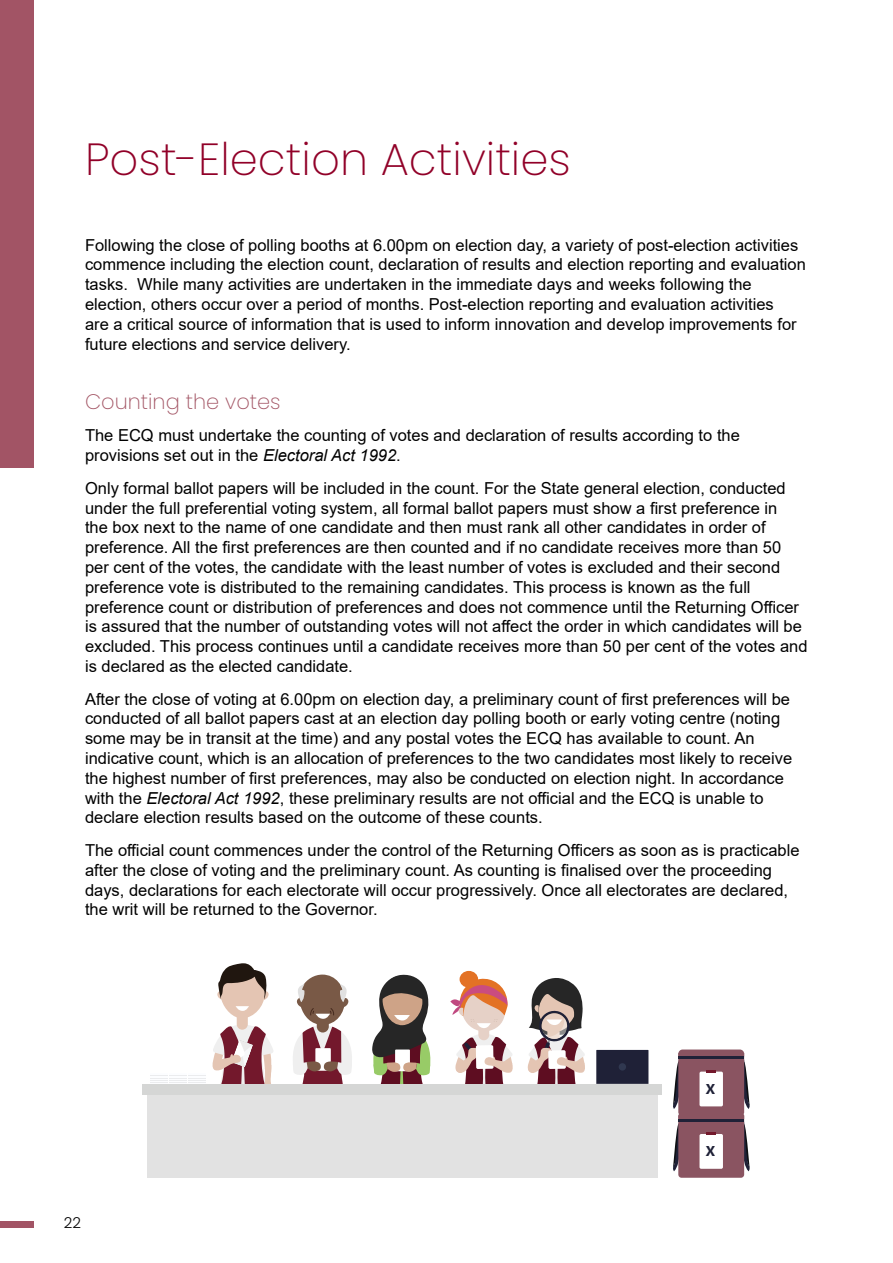
<style>
.page{position:relative;width:893px;height:1263px;background:#fff}
.page>*{position:absolute;margin:0;border:0;box-sizing:border-box;transform-origin:0 0}
.t1{font:200 45px "Poppins";color:#910028}
.t2{font:200 21px "Poppins";color:#a35565}
.t3{font:16.5px/19.8px "Arial";color:#000}
.t4{font:300 15px "Poppins";color:#000}
.t5{font:700 14.25px "Segoe UI";color:#1f2137}
.s1{font-style:italic}
</style>
<div class="page">
<div style="left:0;top:1221px;width:34px;height:7px;background:#a25465"></div>
<div style="left:0;top:0;width:34px;height:468px;background:#a25465"></div>
<svg style="left:527px;top:978px;width:58px;height:106px"></svg>
<svg style="left:450px;top:970px;width:63px;height:114px"></svg>
<svg style="left:293px;top:974px;width:59px;height:110px"></svg>
<svg style="left:673px;top:1049px;width:77px;height:129px"></svg>
<div style="left:147px;top:1085px;width:511px;height:93px;background:#e2e2e2"></div>
<svg style="left:212px;top:963px;width:62px;height:132px"></svg>
<div style="left:596px;top:1050px;width:52px;height:34px;background:#1f2137"></div>
<div style="left:619px;top:1063px;width:7px;height:7px;background:#303850;border-radius:50%"></div>
<div style="left:142px;top:1084px;width:519px;height:10px;background:#d5d6d5"></div>
<svg style="left:372px;top:974px;width:59px;height:110px"></svg>
<div style="left:151px;top:1074px;width:17px;height:10px;background:#ebecee"></div>
<div style="left:169px;top:1074px;width:17px;height:10px;background:#ebecee"></div>
<div style="left:188px;top:1074px;width:17px;height:10px;background:#ebecee"></div>
<svg style="left:151px;top:1076px;width:54px;height:7px"></svg>
<h1 class="t1" style="left:85px;top:133px;width:487px">Post-Election Activities</h1>
<p class="t3" style="left:85px;top:235px;width:722px">Following the close of polling booths at 6.00pm on election day, a variety of post-election activities commence including the election count, declaration of results and election reporting and evaluation tasks. While many activities are undertaken in the immediate days and weeks following the election, others occur over a period of months. Post-election reporting and evaluation activities<br>are a critical source of information that is used to inform innovation and develop improvements for future elections and service delivery.</p>
<p class="t2" style="left:85px;top:389px;width:197px">Counting the votes</p>
<p class="t3" style="left:85px;top:426px;width:656px">The ECQ must undertake the counting of votes and declaration of results according to the provisions set out in the <span class="s1">Electoral Act 1992</span>.</p>
<p class="t3" style="left:85px;top:478px;width:724px">Only formal ballot papers will be included in the count. For the State general election, conducted under the full preferential voting system, all formal ballot papers must show a first preference in<br>the box next to the name of one candidate and then must rank all other candidates in order of preference. All the first preferences are then counted and if no candidate receives more than 50 per cent of the votes, the candidate with the least number of votes is excluded and their second preference vote is distributed to the remaining candidates. This process is known as the full preference count or distribution of preferences and does not commence until the Returning Officer is assured that the number of outstanding votes will not affect the order in which candidates will be excluded. This process continues until a candidate receives more than 50 per cent of the votes and is declared as the elected candidate.</p>
<p class="t3" style="left:85px;top:689px;width:709px">After the close of voting at 6.00pm on election day, a preliminary count of first preferences will be conducted of all ballot papers cast at an election day polling booth or early voting centre (noting some may be in transit at the time) and any postal votes the ECQ has available to count. An indicative count, which is an allocation of preferences to the two candidates most likely to receive the highest number of first preferences, may also be conducted on election night. In accordance with the <span class="s1">Electoral Act 1992</span>, these preliminary results are not official and the ECQ is unable to declare election results based on the outcome of these counts.</p>
<p class="t3" style="left:85px;top:840px;width:716px">The official count commences under the control of the Returning Officers as soon as is practicable after the close of voting and the preliminary count. As counting is finalised over the proceeding days, declarations for each electorate will occur progressively. Once all electorates are declared, the writ will be returned to the Governor.</p>
<p class="t5" style="left:706px;top:1075px;width:11px">X</p>
<p class="t4" style="left:64px;top:1214px;width:19px">22</p>
<p class="t5" style="left:706px;top:1138px;width:11px">X</p>
</div>
